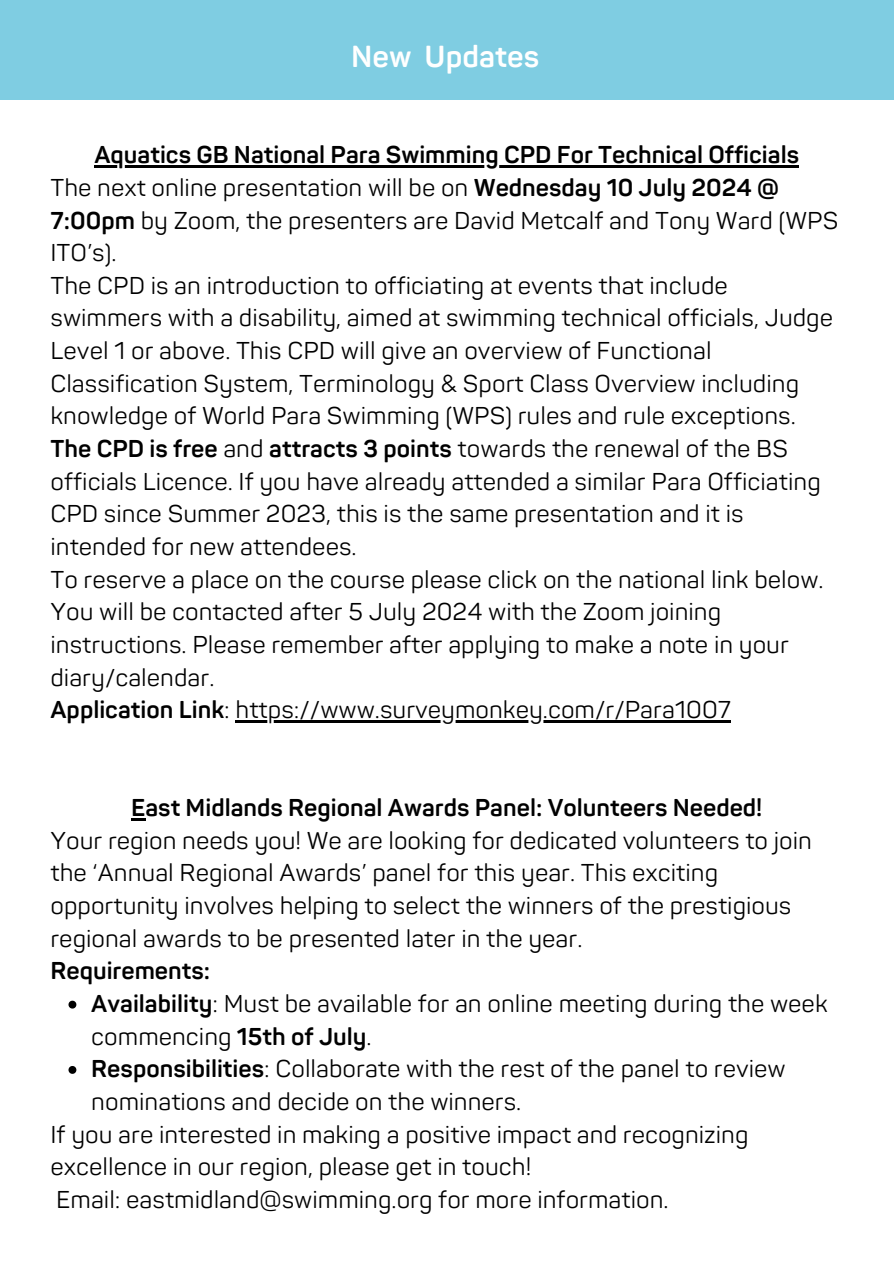
<style>
.page{position:relative;width:894px;height:1264px;background:#fff}
.page>*{position:absolute;margin:0;border:0;box-sizing:border-box;transform-origin:0 0}
.t1{font:700 30px "Panton";color:#fff}
.t2{font:24px/32.7px "Panton";color:#000}
.t3{font:700 24px "Panton";color:#000}
.s1{font-weight:700}
</style>
<div class="page">
<div style="left:0;top:0;width:893px;height:100px;background:#7fcde2"></div>
<hr style="left:94px;top:165px;width:705px;height:3px;background:#000">
<hr style="left:235px;top:720px;width:495px;height:2px;background:#000">
<svg style="left:131px;top:818px;width:14px;height:2px"></svg>
<svg style="left:68px;top:1000px;width:8px;height:8px"></svg>
<svg style="left:68px;top:1066px;width:8px;height:7px"></svg>
<h1 class="t1" style="left:351px;top:39px;width:190px">New Updates</h1>
<p class="t3" style="left:94px;top:141px;width:706px">Aquatics GB National Para Swimming CPD For Technical Officials</p>
<p class="t2" style="left:50px;top:172px;width:789px">The next online presentation will be on <span class="s1">Wednesday 10 July 2024 @<br>7:00pm</span> by Zoom, the presenters are David Metcalf and Tony Ward (WPS<br>ITO’s).</p>
<p class="t2" style="left:50px;top:270px;width:784px">The CPD is an introduction to officiating at events that include swimmers with a disability, aimed at swimming technical officials, Judge Level 1 or above. This CPD will give an overview of Functional Classification System, Terminology &amp; Sport Class Overview including knowledge of World Para Swimming (WPS) rules and rule exceptions.</p>
<p class="t2" style="left:50px;top:433px;width:771px"><span class="s1">The CPD is free</span> and <span class="s1">attracts 3 points</span> towards the renewal of the BS officials Licence. If you have already attended a similar Para Officiating CPD since Summer 2023, this is the same presentation and it is intended for new attendees.</p>
<p class="t2" style="left:50px;top:563px;width:774px">To reserve a place on the course please click on the national link below.<br>You will be contacted after 5 July 2024 with the Zoom joining instructions. Please remember after applying to make a note in your diary/calendar.</p>
<p class="t2" style="left:50px;top:694px;width:681px"><span class="s1">Application Link</span>: https://www.surveymonkey.com/r/Para1007</p>
<p class="t3" style="left:131px;top:793px;width:632px">East Midlands Regional Awards Panel: Volunteers Needed!</p>
<p class="t2" style="left:50px;top:824px;width:762px">Your region needs you! We are looking for dedicated volunteers to join the ‘Annual Regional Awards’ panel for this year. This exciting opportunity involves helping to select the winners of the prestigious regional awards to be presented later in the year.</p>
<p class="t3" style="left:50px;top:956px;width:161px">Requirements:</p>
<p class="t2" style="left:91px;top:988px;width:737px"><span class="s1">Availability</span>: Must be available for an online meeting during the week commencing <span class="s1">15th of July</span>.</p>
<p class="t2" style="left:91px;top:1053px;width:695px"><span class="s1">Responsibilities</span>: Collaborate with the rest of the panel to review nominations and decide on the winners.</p>
<p class="t2" style="left:50px;top:1118px;width:699px">If you are interested in making a positive impact and recognizing excellence in our region, please get in touch!</p>
<p class="t2" style="left:56px;top:1183px;width:613px">Email: eastmidland@swimming.org for more information.</p>
</div>
